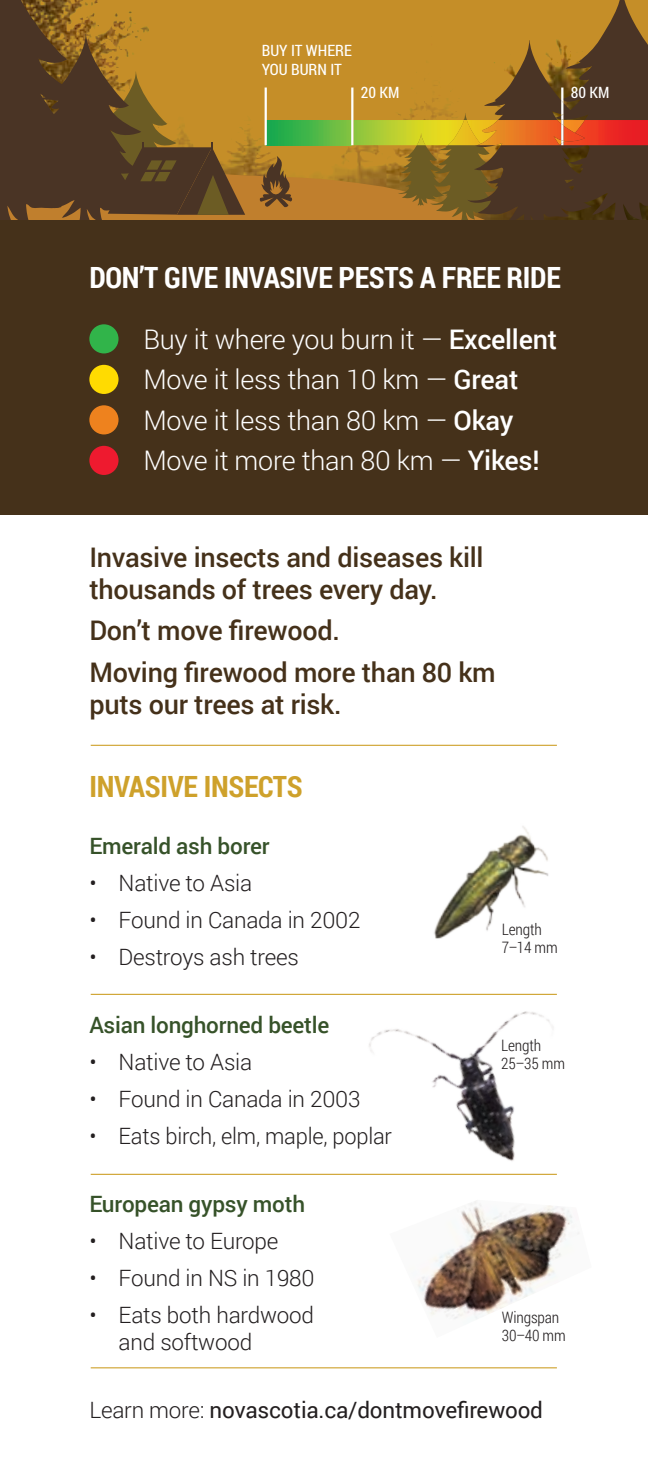
<style>
.page{position:relative;width:648px;height:1458px;background:#fff}
.page>*{position:absolute;margin:0;border:0;box-sizing:border-box;transform-origin:0 0}
.t1{font:700 29.25px "Roboto Condensed";letter-spacing:-.01em;color:#fff}
.t2{font:700 29.25px "Roboto Condensed";letter-spacing:-.01em;color:#cea12b}
.t3{font:500 27px/31.5px "Roboto";letter-spacing:-.01em;color:#45311a}
.t4{font:300 27px/40.5px "Roboto";letter-spacing:-.01em;color:#fff}
.t5{font:300 22.5px/27px "Roboto";letter-spacing:-.01em;color:#231f20}
.t6{font:500 22.5px "Roboto";letter-spacing:-.01em;color:#365229}
.t7{font:22.5px "Roboto";letter-spacing:-.01em;color:#231f20}
.t8{font:300 15.75px/18px "Roboto Condensed";letter-spacing:-.01em;color:#231f20}
.t9{font:15.75px/18.9px "Roboto Condensed";color:#fff}
.s1{font-weight:500}
.s2{font-weight:300}
</style>
<div class="page">
<div style="left:245px;top:0;width:106px;height:150px;background:#c58e28"></div>
<svg style="left:245px;top:150px;width:106px;height:70px;background:#be822a"></svg>
<svg style="left:260px;top:156px;width:33px;height:52px;background:#895f27"></svg>
<svg style="left:0;top:0;width:245px;height:220px;background:#7e5b25"></svg>
<div style="left:267px;top:120px;width:84px;height:25px;background:linear-gradient(to right,#0fa84e,#7fc342)"></div>
<svg style="left:265px;top:88px;width:2px;height:57px"></svg>
<svg style="left:351px;top:0;width:297px;height:220px;background:#976b26"></svg>
<div style="left:0;top:220px;width:648px;height:295px;background:#45311a"></div>
<div style="left:89px;top:324px;width:30px;height:29px;background:#31b44a;border-radius:50%"></div>
<div style="left:89px;top:365px;width:30px;height:29px;background:#ffdb01;border-radius:50%"></div>
<div style="left:89px;top:405px;width:30px;height:29px;background:#ee821e;border-radius:50%"></div>
<div style="left:89px;top:446px;width:30px;height:29px;background:#ee1a2f;border-radius:50%"></div>
<img style="left:345px;top:993px;width:212px;height:181px">
<img style="left:434px;top:826px;width:115px;height:113px">
<hr style="left:91px;top:994px;width:466px;height:1px;background:#cea12b">
<hr style="left:91px;top:745px;width:466px;height:1px;background:#cea12b">
<hr style="left:91px;top:1174px;width:466px;height:1px;background:#cea12b">
<hr style="left:91px;top:1367px;width:466px;height:1px;background:#cea12b">
<img style="left:417px;top:1201px;width:162px;height:118px">
<p class="t9" style="left:262px;top:40px;width:92px">BUY IT WHERE<br>YOU BURN IT</p>
<p class="t9" style="left:361px;top:82px;width:40px">20 KM</p>
<p class="t9" style="left:571px;top:82px;width:40px">80 KM</p>
<h1 class="t1" style="left:89px;top:257px;width:473px">DON’T GIVE INVASIVE PESTS A FREE RIDE</h1>
<p class="t4" style="left:143px;top:318px;width:415px">Buy it where you burn it — <span class="s1">Excellent<br></span>Move it less than 10 km — <span class="s1">Great<br></span>Move it less than 80 km — <span class="s1">Okay<br></span>Move it more than 80 km — <span class="s1">Yikes!</span></p>
<p class="t3" style="left:89px;top:541px;width:396px">Invasive insects and diseases kill thousands of trees every day.</p>
<p class="t3" style="left:89px;top:609px;width:408px;line-height:41.6px">Don’t move firewood.<br>Moving firewood more than 80 km</p>
<p class="t3" style="left:89px;top:687px;width:254px">puts our trees at risk.</p>
<h1 class="t2" style="left:89px;top:766px;width:215px">INVASIVE INSECTS</h1>
<p class="t6" style="left:89px;top:830px;width:182px">Emerald ash borer</p>
<p class="t5" style="left:89px;top:869px;width:164px">• Native to Asia</p>
<p class="t5" style="left:89px;top:906px;width:273px">• Found in Canada in 2002</p>
<p class="t5" style="left:89px;top:943px;width:211px">• Destroys ash trees</p>
<p class="t8" style="left:502px;top:920px;width:57px">Length<br>7–14 mm</p>
<p class="t6" style="left:89px;top:1009px;width:242px">Asian longhorned beetle</p>
<p class="t5" style="left:89px;top:1048px;width:164px">• Native to Asia</p>
<p class="t5" style="left:89px;top:1085px;width:273px">• Found in Canada in 2003</p>
<p class="t5" style="left:89px;top:1122px;width:304px">• Eats birch, elm, maple, poplar</p>
<p class="t6" style="left:89px;top:1188px;width:217px">European gypsy moth</p>
<p class="t5" style="left:89px;top:1227px;width:191px">• Native to Europe</p>
<p class="t5" style="left:89px;top:1264px;width:227px">• Found in NS in 1980</p>
<p class="t5" style="left:119px;top:1301px;width:197px;text-indent:-29px">• Eats both hardwood and softwood</p>
<p class="t8" style="left:501px;top:1036px;width:65px">Length<br>25–35 mm</p>
<p class="t8" style="left:502px;top:1308px;width:65px">Wingspan<br>30–40 mm</p>
<p class="t7" style="left:89px;top:1394px;width:455px"><span class="s2">Learn more:</span> novascotia.ca/dontmovefirewood</p>
</div>
